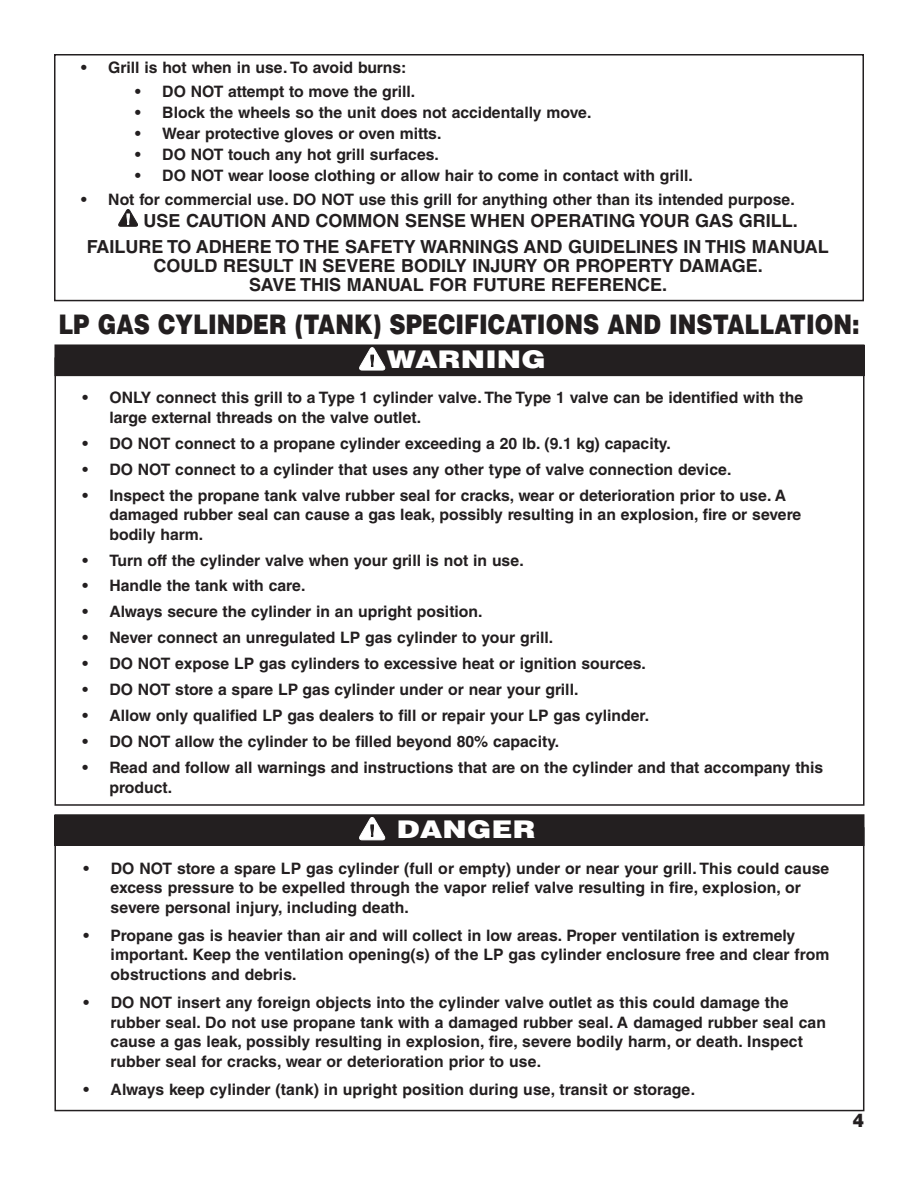
<style>
.page{position:relative;width:918px;height:1188px;background:#fff}
.page>*{position:absolute;margin:0;border:0;box-sizing:border-box;transform-origin:0 0}
.t1{font:900 27px "Helvetica LT Std";color:#231f20;scale:.83 1}
.t2{font:900 24.3px "Helvetica LT Std";letter-spacing:.005em;color:#fff;scale:1.2 1}
.t3{font:900 18.75px "Helvetica LT Std";color:#231f20;scale:.9 1}
.t4{font:700 18px/26px "Helvetica LT Std";color:#231f20}
.t5{font:700 15.75px/19.5px "Helvetica LT Std";color:#231f20}
</style>
<div class="page">
<div style="left:54px;top:54px;width:810px;height:247px;border:2px solid #231f20"></div>
<svg style="left:118px;top:209px;width:20px;height:18px"></svg>
<div style="left:55px;top:345px;width:809px;height:31px;background:#231f20"></div>
<svg style="left:359px;top:347px;width:26px;height:23px"></svg>
<div style="left:55px;top:815px;width:809px;height:30px;background:#231f20"></div>
<div style="left:54px;top:814px;width:810px;height:32px;border:1px solid #231f20"></div>
<svg style="left:359px;top:817px;width:26px;height:23px"></svg>
<p class="t5" style="left:81px;top:60px;width:327px">• Grill is hot when in use. To avoid burns:</p>
<p class="t5" style="left:135px;top:83px;width:282px">• DO NOT attempt to move the grill.</p>
<p class="t5" style="left:135px;top:104px;width:458px">• Block the wheels so the unit does not accidentally move.</p>
<p class="t5" style="left:135px;top:125px;width:308px">• Wear protective gloves or oven mitts.</p>
<p class="t5" style="left:135px;top:146px;width:305px">• DO NOT touch any hot grill surfaces.</p>
<p class="t5" style="left:135px;top:167px;width:559px">• DO NOT wear loose clothing or allow hair to come in contact with grill.</p>
<p class="t5" style="left:81px;top:191px;width:715px">• Not for commercial use. DO NOT use this grill for anything other than its intended purpose.</p>
<p class="t4" style="left:87px;top:210px;width:744px;text-indent:57px">USE CAUTION AND COMMON SENSE WHEN OPERATING YOUR GAS GRILL.<br>FAILURE TO ADHERE TO THE SAFETY WARNINGS AND GUIDELINES IN THIS MANUAL</p>
<p class="t4" style="left:154px;top:259px;width:611px;line-height:18.5px;text-align:center">COULD RESULT IN SEVERE BODILY INJURY OR PROPERTY DAMAGE.<br>SAVE THIS MANUAL FOR FUTURE REFERENCE.</p>
<h1 class="t1" style="left:58px;top:314px;width:967px">LP GAS CYLINDER (TANK) SPECIFICATIONS AND INSTALLATION:</h1>
<h2 class="t2" style="left:387px;top:351px;width:134px">WARNING</h2>
<p class="t5" style="left:109px;top:390px;width:695px;text-indent:-27px">• ONLY connect this grill to a Type 1 cylinder valve. The Type 1 valve can be identified with the large external threads on the valve outlet.</p>
<p class="t5" style="left:82px;top:435px;width:590px">• DO NOT connect to a propane cylinder exceeding a 20 lb. (9.1 kg) capacity.</p>
<p class="t5" style="left:82px;top:461px;width:651px">• DO NOT connect to a cylinder that uses any other type of valve connection device.</p>
<p class="t5" style="left:109px;top:487px;width:693px;text-indent:-27px">• Inspect the propane tank valve rubber seal for cracks, wear or deterioration prior to use. A damaged rubber seal can cause a gas leak, possibly resulting in an explosion, fire or severe bodily harm.</p>
<p class="t5" style="left:82px;top:552px;width:443px">• Turn off the cylinder valve when your grill is not in use.</p>
<p class="t5" style="left:82px;top:578px;width:225px">• Handle the tank with care.</p>
<p class="t5" style="left:82px;top:604px;width:402px">• Always secure the cylinder in an upright position.</p>
<p class="t5" style="left:82px;top:630px;width:472px">• Never connect an unregulated LP gas cylinder to your grill.</p>
<p class="t5" style="left:82px;top:656px;width:565px">• DO NOT expose LP gas cylinders to excessive heat or ignition sources.</p>
<p class="t5" style="left:82px;top:682px;width:497px">• DO NOT store a spare LP gas cylinder under or near your grill.</p>
<p class="t5" style="left:82px;top:708px;width:568px">• Allow only qualified LP gas dealers to fill or repair your LP gas cylinder.</p>
<p class="t5" style="left:82px;top:734px;width:478px">• DO NOT allow the cylinder to be filled beyond 80% capacity.</p>
<p class="t5" style="left:109px;top:760px;width:715px;text-indent:-27px">• Read and follow all warnings and instructions that are on the cylinder and that accompany this product.</p>
<h2 class="t2" style="left:397px;top:821px;width:117px">DANGER</h2>
<p class="t5" style="left:111px;top:860px;width:720px;text-indent:-27px">• DO NOT store a spare LP gas cylinder (full or empty) under or near your grill. This could cause excess pressure to be expelled through the vapor relief valve resulting in fire, explosion, or severe personal injury, including death.</p>
<p class="t5" style="left:111px;top:927px;width:720px;text-indent:-27px">• Propane gas is heavier than air and will collect in low areas. Proper ventilation is extremely important. Keep the ventilation opening(s) of the LP gas cylinder enclosure free and clear from obstructions and debris.</p>
<p class="t5" style="left:111px;top:995px;width:717px;text-indent:-27px">• DO NOT insert any foreign objects into the cylinder valve outlet as this could damage the rubber seal. Do not use propane tank with a damaged rubber seal. A damaged rubber seal can cause a gas leak, possibly resulting in explosion, fire, severe bodily harm, or death. Inspect rubber seal for cracks, wear or deterioration prior to use.</p>
<p class="t5" style="left:84px;top:1081px;width:613px">• Always keep cylinder (tank) in upright position during use, transit or storage.</p>
<p class="t3" style="left:853px;top:1114px;width:14px">4</p>
</div>
